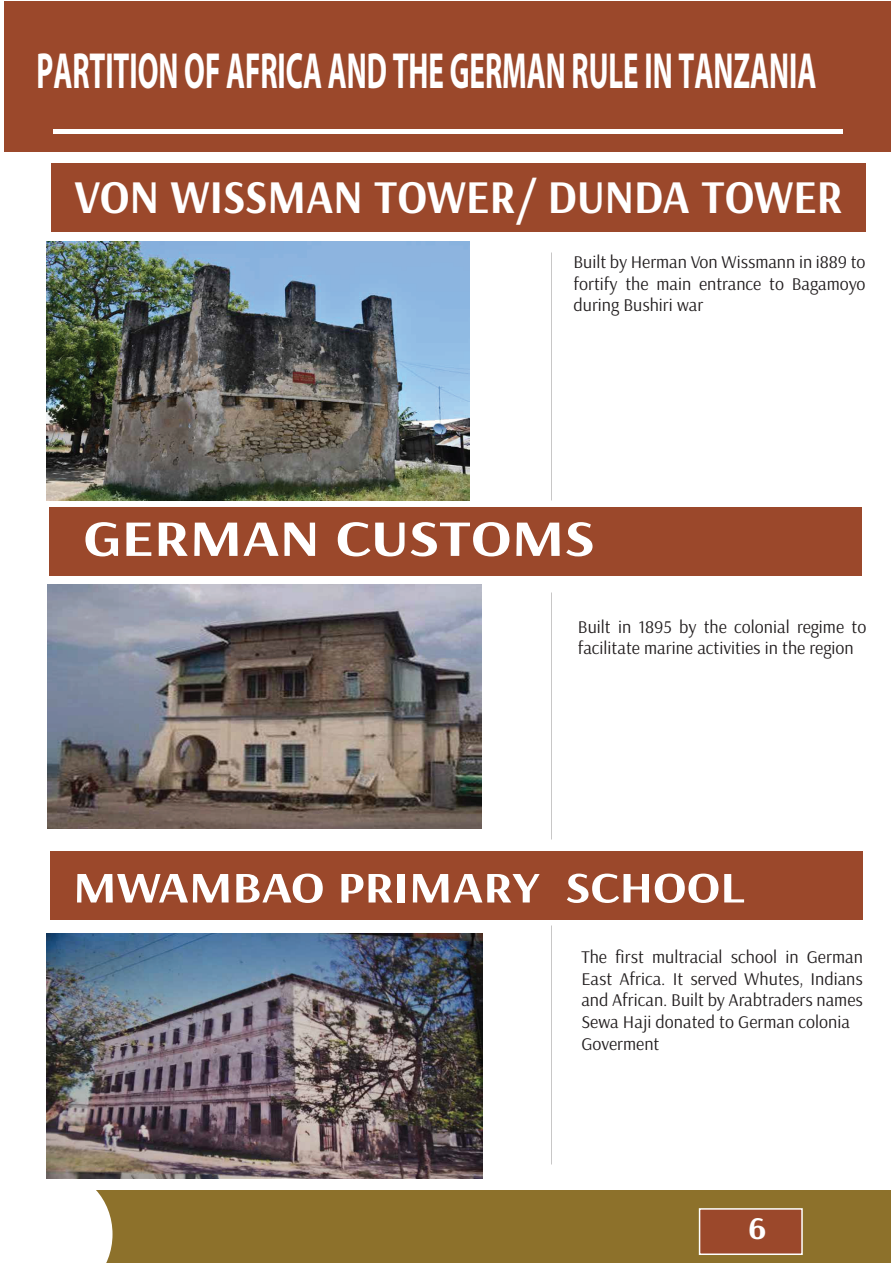
<style>
.page{position:relative;width:893px;height:1263px;background:#fff}
.page>*{position:absolute;margin:0;border:0;box-sizing:border-box;transform-origin:0 0}
.t1{font:700 51.15px "Arsenal";color:#fff;scale:1.2 1}
.t2{font:700 51px "Myriad Pro";color:#fff;scale:.57 1}
.t3{font:700 47.1px "Arsenal";color:#fff;scale:.96 1}
.t4{font:700 43.8px "Arsenal";color:#fff;scale:1.16 1}
.t5{font:700 31.8px "Arsenal";color:#fff;scale:1.09 1}
.t6{font:18px/21.6px "Arsenal";color:#231f20}
</style>
<div class="page">
<div style="left:51px;top:163px;width:815px;height:68px;background:#9b482b"></div>
<div style="left:50px;top:851px;width:813px;height:68px;background:#9b482b"></div>
<div style="left:50px;top:507px;width:812px;height:68px;background:#9b482b"></div>
<div style="left:4px;top:1px;width:887px;height:151px;background:#9b482b"></div>
<div style="left:22px;top:1191px;width:869px;height:72px;background:#8d712b"></div>
<div style="left:22px;top:1178px;width:91px;height:85px;background:#fff"></div>
<div style="left:699px;top:1208px;width:104px;height:47px;background:#9b482b;border:2px solid #fff"></div>
<div style="left:54px;top:129px;width:789px;height:5px;background:#fff"></div>
<img style="left:46px;top:242px;width:424px;height:258px">
<img style="left:46px;top:934px;width:436px;height:244px">
<img style="left:48px;top:585px;width:433px;height:243px">
<h2 class="t2" style="left:37px;top:37px;width:1370px">PARTITION OF AFRICA AND THE GERMAN RULE IN TANZANIA</h2>
<h3 class="t3" style="left:74px;top:168px;width:802px">VON WISSMAN TOWER/ DUNDA TOWER</h3>
<p class="t6" style="left:573px;top:251px;width:294px;text-align:justify">Built by Herman Von Wissmann in i889 to fortify the main entrance to Bagamoyo during Bushiri war</p>
<h1 class="t1" style="left:83px;top:507px;width:428px">GERMAN CUSTOMS</h1>
<p class="t6" style="left:578px;top:616px;width:290px">Built in 1895 by the colonial regime to facilitate marine activities in the region</p>
<h3 class="t4" style="left:73px;top:861px;width:580px">MWAMBAO PRIMARY SCHOOL</h3>
<p class="t6" style="left:581px;top:946px;width:283px">The first multracial school in German<br>East Africa. It served Whutes, Indians and African. Built by Arabtraders names<br>Sewa Haji donated to German colonia<br>Goverment</p>
<h3 class="t5" style="left:748px;top:1208px;width:18px">6</h3>
</div>
